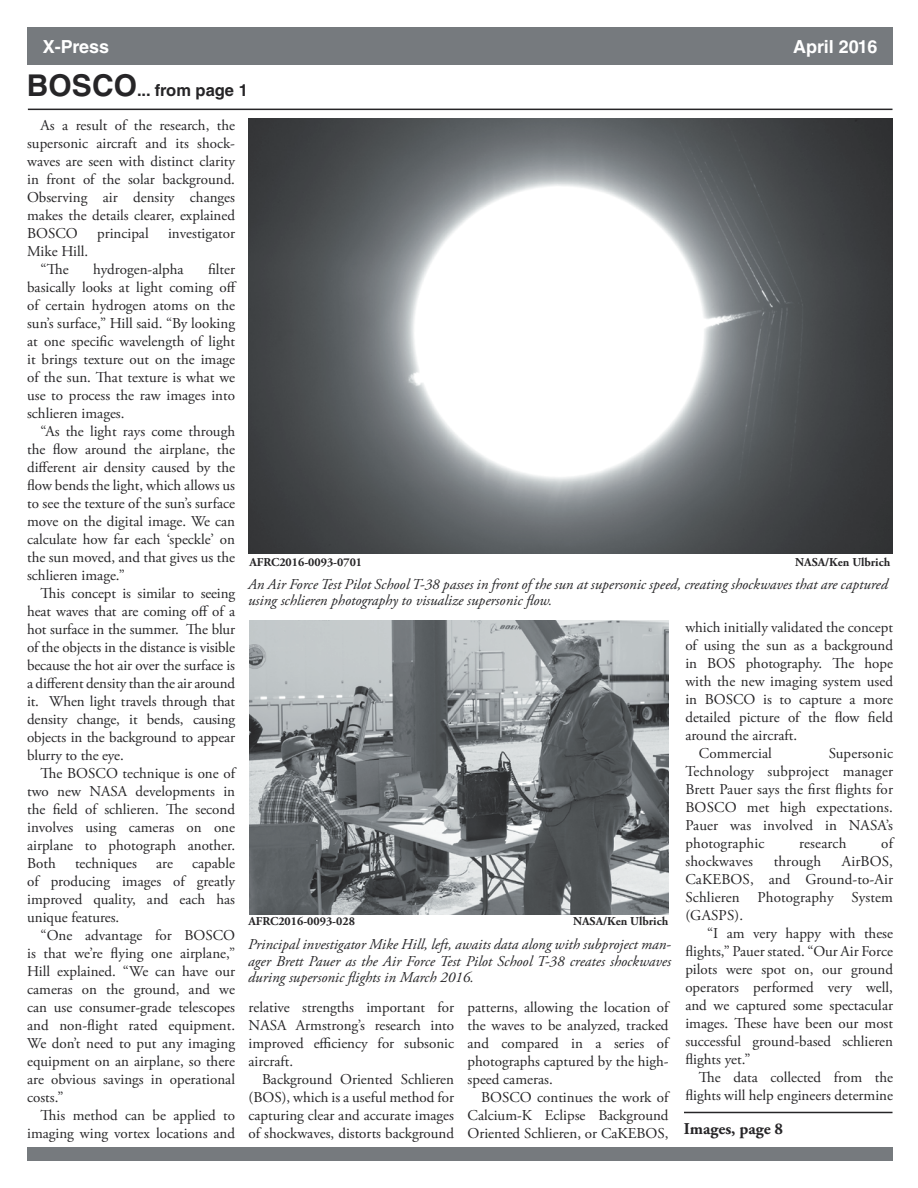
<style>
.page{position:relative;width:918px;height:1188px;background:#fff}
.page>*{position:absolute;margin:0;border:0;box-sizing:border-box;transform-origin:0 0}
.t1{font:700 18px "Helvetica LT Std";color:#fff}
.t2{font:700 16.5px "Helvetica LT Std";color:#262527}
.t3{font:700 16.5px "Adobe Garamond Pro";color:#262527}
.t4{font:15px/18px "Adobe Garamond Pro";color:#262527;text-align:justify}
.t5{font:italic 15px/16.5px "Adobe Garamond Pro";color:#262527}
.t6{font:700 12px "Adobe Garamond Pro";color:#262527}
.s1{font-size:30px}
</style>
<div class="page">
<div style="left:27px;top:1148px;width:866px;height:13px;background:#767a7e"></div>
<div style="left:27px;top:27px;width:866px;height:37px;background:#767a7e"></div>
<hr style="left:28px;top:109px;width:865px;height:1px;background:#262527">
<img style="left:249px;top:119px;width:644px;height:435px">
<img style="left:249px;top:620px;width:420px;height:295px">
<hr style="left:684px;top:1112px;width:209px;height:1px;background:#262527">
<p class="t1" style="left:43px;top:36px;width:68px">X-Press</p>
<p class="t1" style="left:793px;top:36px;width:86px">April 2016</p>
<p class="t2" style="left:27px;top:81px;width:222px"><span class="s1">BOSCO</span>... from page 1</p>
<p class="t4" style="left:27px;top:117px;width:209px;text-indent:14px">As a result of the research, the supersonic aircraft and its shock&shy;waves are seen with distinct clarity in front of the solar background.<br>Observing air density changes makes the details clearer, explained BOSCO</p>
<p class="t4" style="left:97px;top:225px;width:53px">principal</p>
<p class="t4" style="left:168px;top:225px;width:68px">investigator</p>
<p class="t4" style="left:27px;top:243px;width:63px">Mike Hill.</p>
<p class="t4" style="left:41px;top:261px;width:29px">“The</p>
<p class="t4" style="left:93px;top:261px;width:92px">hydrogen-alpha</p>
<p class="t4" style="left:27px;top:261px;width:211px;text-indent:181px">filter basically looks at light coming off of certain hydrogen atoms on the sun’s surface,” Hill said. “By looking at one specific wavelength of light it brings texture out on the image of the sun. That texture is what we use to process the raw images into schlieren images.</p>
<p class="t4" style="left:27px;top:423px;width:209px;text-indent:14px">“As the light rays come through the flow around the airplane, the different air density caused by the flow bends the light, which allows us to see the texture of the sun’s surface move on the digital image. We can calculate how far each ‘speckle’ on the sun moved, and that gives us the schlieren image.”</p>
<p class="t4" style="left:27px;top:585px;width:209px;text-indent:14px">This concept is similar to seeing heat waves that are coming off of a hot surface in the summer. The blur of the objects in the distance is visible because the hot air over the surface is a different density than the air around it. When light travels through that density change, it bends, causing objects in the background to appear blurry to the eye.</p>
<p class="t4" style="left:27px;top:765px;width:209px;text-indent:14px">The BOSCO technique is one of two new NASA developments in the field of schlieren. The second involves using cameras on one airplane to photograph another.<br>Both</p>
<p class="t4" style="left:27px;top:855px;width:209px;text-indent:165px">capable of producing images of greatly improved quality, and each has unique features.</p>
<p class="t4" style="left:27px;top:927px;width:209px;text-indent:14px">“One advantage for BOSCO is that we’re flying one airplane,” Hill explained. “We can have our cameras on the ground, and we can use consumer-grade telescopes and non-flight rated equipment.<br>We don’t need to put any imaging equipment on an airplane, so there are obvious savings in operational costs.”</p>
<p class="t4" style="left:27px;top:1107px;width:209px;text-align:right">This method can be applied to imaging wing vortex locations and</p>
<p class="t4" style="left:75px;top:855px;width:63px">techniques</p>
<p class="t4" style="left:156px;top:855px;width:18px">are</p>
<p class="t6" style="left:249px;top:555px;width:114px">AFRC2016-0093-0701</p>
<p class="t6" style="left:795px;top:555px;width:97px">NASA/Ken Ulbrich</p>
<p class="t5" style="left:248px;top:576px;width:641px">An Air Force Test Pilot School T-38 passes in front of the sun at supersonic speed, creating shockwaves that are captured using schlieren photography to visualize supersonic flow.</p>
<p class="t6" style="left:248px;top:915px;width:108px">AFRC2016-0093-028</p>
<p class="t6" style="left:573px;top:915px;width:97px">NASA/Ken Ulbrich</p>
<p class="t5" style="left:248px;top:937px;width:424px;text-align:justify">Principal investigator Mike Hill, left, awaits data along with subproject man&shy;ager Brett Pauer as the Air Force Test Pilot School T-38 creates shockwaves during supersonic flights in March 2016.</p>
<p class="t4" style="left:249px;top:999px;width:207px">relative strengths important for NASA Armstrong’s research into improved efficiency for subsonic aircraft.</p>
<p class="t4" style="left:249px;top:1071px;width:207px;text-indent:14px">Background Oriented Schlieren (BOS), which is a useful method for capturing clear and accurate images of shockwaves, distorts background</p>
<p class="t4" style="left:468px;top:999px;width:203px">patterns, allowing the location of the waves to be analyzed, tracked and compared in a series of photographs captured by the high&shy;speed cameras.</p>
<p class="t4" style="left:468px;top:1089px;width:203px;text-indent:14px">BOSCO continues the work of Calcium-K Eclipse Background Oriented Schlieren, or CaKEBOS,</p>
<p class="t4" style="left:685px;top:619px;width:209px">which initially validated the concept of using the sun as a background in BOS photography. The hope with the new imaging system used in BOSCO is to capture a more detailed picture of the flow field around the aircraft.</p>
<p class="t4" style="left:699px;top:745px;width:75px">Commercial</p>
<p class="t4" style="left:685px;top:745px;width:209px;text-indent:143px">Supersonic Technology subproject manager Brett Pauer says the first flights for BOSCO met high expectations.<br>Pauer was involved in NASA’s photographic</p>
<p class="t4" style="left:799px;top:835px;width:49px">research</p>
<p class="t4" style="left:881px;top:835px;width:13px">of</p>
<p class="t4" style="left:685px;top:853px;width:69px">shockwaves</p>
<p class="t4" style="left:774px;top:853px;width:49px">through</p>
<p class="t4" style="left:685px;top:853px;width:209px;text-indent:157px">AirBOS, CaKEBOS, and Ground-to-Air Schlieren Photography System (GASPS).</p>
<p class="t4" style="left:685px;top:925px;width:209px;text-indent:22px">“I am very happy with these flights,” Pauer stated. “Our Air Force pilots were spot on, our ground operators performed very well, and we captured some spectacular images. These have been our most successful ground-based schlieren flights yet.”</p>
<p class="t4" style="left:685px;top:1069px;width:209px;text-align:right">The data collected from the flights will help engineers determine</p>
<p class="t3" style="left:684px;top:1119px;width:101px">Images, page 8</p>
</div>
